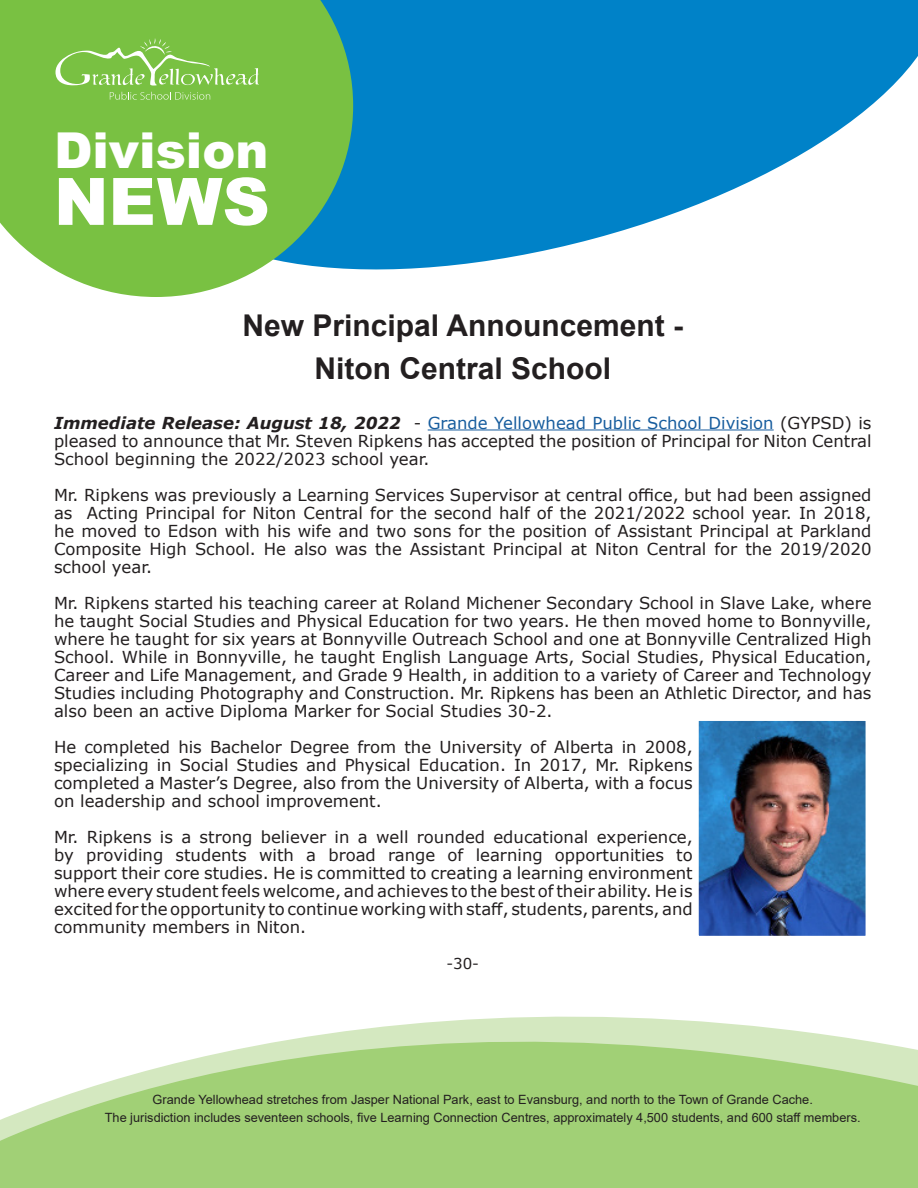
<style>
.page{position:relative;width:918px;height:1188px;background:#fff}
.page>*{position:absolute;margin:0;border:0;box-sizing:border-box;transform-origin:0 0}
.t1{font:900 65.4px "Arial";color:#fff}
.t2{font:900 49.5px "Arial";color:#fff}
.Heading_1{font:700 30px "Arial";color:#231f20}
.Body_Copy{font:16.5px/18px "Verdana";color:#231f20;text-align:justify}
.Body_Copy-2{font:15px "Verdana";color:#231f20}
.t3{font:12.75px/18px "Arial";color:#231f20;text-align:center}
.s1{font-weight:700;font-style:italic}
.s2{color:#175d9e}
</style>
<div class="page">
<svg style="left:353px;top:0;width:565px;height:270px;fill:#0082c8"></svg>
<svg style="left:0;top:1016px;width:918px;height:172px;background:#b6da94"></svg>
<svg style="left:0;top:0;width:353px;height:297px;background:#7cc258"></svg>
<svg style="left:110px;top:92px;width:100px;height:8px"></svg>
<svg style="left:56px;top:38px;width:203px;height:48px;background:#8ac95a"></svg>
<hr style="left:428px;top:429px;width:346px;height:1px;background:#175d9e">
<img style="left:700px;top:722px;width:165px;height:213px">
<div style="left:693px;top:715px;width:179px;height:227px;border:6px solid #fff"></div>
<h2 class="t2" style="left:54px;top:114px;width:216px">Division</h2>
<h1 class="t1" style="left:54px;top:154px;width:217px">NEWS</h1>
<p class="Heading_1" style="left:242px;top:305px;width:442px">New Principal Announcement -</p>
<p class="Heading_1" style="left:314px;top:347px;width:298px">Niton Central School</p>
<p class="Body_Copy" style="left:54px;top:413px;width:819px"><span class="s1">Immediate Release: August 18, 2022</span> - <span class="s2">Grande Yellowhead Public School Division</span> (GYPSD) is pleased to announce that Mr. Steven Ripkens has accepted the position of Principal for Niton Central School beginning the 2022/2023 school year.</p>
<p class="Body_Copy" style="left:54px;top:485px;width:819px">Mr. Ripkens was previously a Learning Services Supervisor at central office, but had been assigned as Acting Principal for Niton Central for the second half of the 2021/2022 school year. In 2018, he moved to Edson with his wife and two sons for the position of Assistant Principal at Parkland Composite High School. He also was the Assistant Principal at Niton Central for the 2019/2020 school year.</p>
<p class="Body_Copy" style="left:54px;top:593px;width:819px">Mr. Ripkens started his teaching career at Roland Michener Secondary School in Slave Lake, where he taught Social Studies and Physical Education for two years. He then moved home to Bonnyville, where he taught for six years at Bonnyville Outreach School and one at Bonnyville Centralized High School. While in Bonnyville, he taught English Language Arts, Social Studies, Physical Education, Career and Life Management, and Grade 9 Health, in addition to a variety of Career and Technology Studies including Photography and Construction. Mr. Ripkens has been an Athletic Director, and has also been an active Diploma Marker for Social Studies 30-2.</p>
<p class="Body_Copy" style="left:54px;top:737px;width:640px">He completed his Bachelor Degree from the University of Alberta in 2008, specializing in Social Studies and Physical Education. In 2017, Mr. Ripkens completed a Master’s Degree, also from the University of Alberta, with a focus on leadership and school improvement.</p>
<p class="Body_Copy" style="left:54px;top:827px;width:640px">Mr. Ripkens is a strong believer in a well rounded educational experience, by providing students with a broad range of learning opportunities to support their core studies. He is committed to creating a learning environment where every student feels welcome, and achieves to the best of their ability. He is excited for the opportunity to continue working with staff, students, parents, and community members in Niton.</p>
<p class="Body_Copy-2" style="left:446px;top:953px;width:34px">-30-</p>
<p class="t3" style="left:105px;top:1091px;width:757px">Grande Yellowhead stretches from Jasper National Park, east to Evansburg, and north to the Town of Grande Cache.<br>The jurisdiction includes seventeen schools, five Learning Connection Centres, approximately 4,500 students, and 600 staff members.</p>
</div>
